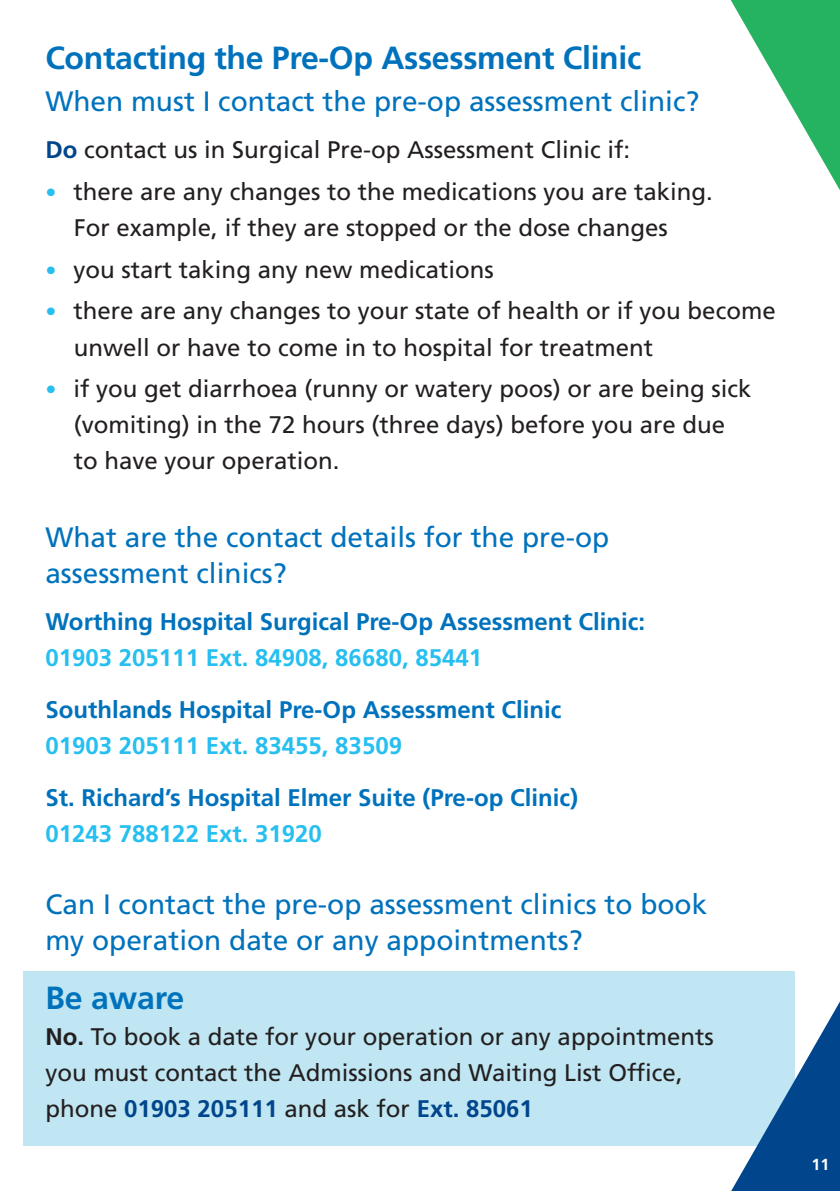
<style>
.page{position:relative;width:840px;height:1191px;background:#fff}
.page>*{position:absolute;margin:0;border:0;box-sizing:border-box;transform-origin:0 0}
.Large_title{font:700 32px "Frutiger";letter-spacing:-.01em;color:#0072bc}
.Telephone_number{font:28px/36px "Frutiger";color:#0072bc}
.Large_title-2{font:28px/36px "Frutiger";color:#0072bc}
.Large_title-3{font:24px/36px "Frutiger";color:#231f20}
.Large_title-4{font:700 24px "Frutiger";color:#0072bc}
.Large_title-5{font:700 24px "Frutiger";color:#26bff0}
.Telephone_number-2{font:24px "Frutiger";color:#231f20}
.t1{font:700 16px "Frutiger";color:#fff}
.s1{font-weight:700;color:#01468c}
.s2{font-weight:700;font-size:22px;color:#26bff0}
.s3{font-weight:700}
</style>
<div class="page">
<div style="left:23px;top:971px;width:771px;height:174px;background:#bfe6f2"></div>
<svg style="left:730px;top:1001px;width:109px;height:190px"></svg>
<svg style="left:730px;top:0;width:109px;height:189px"></svg>
<p class="Large_title" style="left:45px;top:39px;width:597px">Contacting the Pre-Op Assessment Clinic</p>
<p class="Telephone_number" style="left:45px;top:83px;width:655px">When must I contact the pre-op assessment clinic?</p>
<p class="Telephone_number-2" style="left:45px;top:136px;width:586px"><span class="s1">Do</span> contact us in Surgical Pre-op Assessment Clinic if:</p>
<p class="Large_title-3" style="left:74px;top:173px;width:640px;text-indent:-28px"><span class="s2">•</span> there are any changes to the medications you are taking.<br>For example, if they are stopped or the dose changes</p>
<p class="Large_title-3" style="left:45px;top:251px;width:450px"><span class="s2">•</span> you start taking any new medications</p>
<p class="Large_title-3" style="left:74px;top:293px;width:703px;text-indent:-28px"><span class="s2">•</span> there are any changes to your state of health or if you become unwell or have to come in to hospital for treatment</p>
<p class="Large_title-3" style="left:74px;top:370px;width:679px;text-indent:-28px"><span class="s2">•</span> if you get diarrhoea (runny or watery poos) or are being sick (vomiting) in the 72 hours (three days) before you are due to have your operation.</p>
<p class="Telephone_number" style="left:45px;top:519px;width:565px">What are the contact details for the pre-op assessment clinics?</p>
<p class="Large_title-4" style="left:45px;top:608px;width:601px">Worthing Hospital Surgical Pre-Op Assessment Clinic:</p>
<p class="Large_title-5" style="left:45px;top:644px;width:438px">01903 205111 Ext. 84908, 86680, 85441</p>
<p class="Large_title-4" style="left:45px;top:696px;width:517px">Southlands Hospital Pre-Op Assessment Clinic</p>
<p class="Large_title-5" style="left:45px;top:732px;width:358px">01903 205111 Ext. 83455, 83509</p>
<p class="Large_title-4" style="left:45px;top:784px;width:534px">St. Richard’s Hospital Elmer Suite (Pre-op Clinic)</p>
<p class="Large_title-5" style="left:45px;top:820px;width:278px">01243 788122 Ext. 31920</p>
<p class="Large_title-2" style="left:45px;top:886px;width:663px">Can I contact the pre-op assessment clinics to book my operation date or any appointments?</p>
<p class="Large_title" style="left:45px;top:979px;width:140px">Be aware</p>
<p class="Large_title-3" style="left:45px;top:1018px;width:669px"><span class="s3">No.</span> To book a date for your operation or any appointments you must contact the Admissions and Waiting List Office, phone <span class="s1">01903 205111</span> and ask for <span class="s1">Ext. 85061</span></p>
<p class="t1" style="left:811px;top:1154px;width:19px">11</p>
</div>
